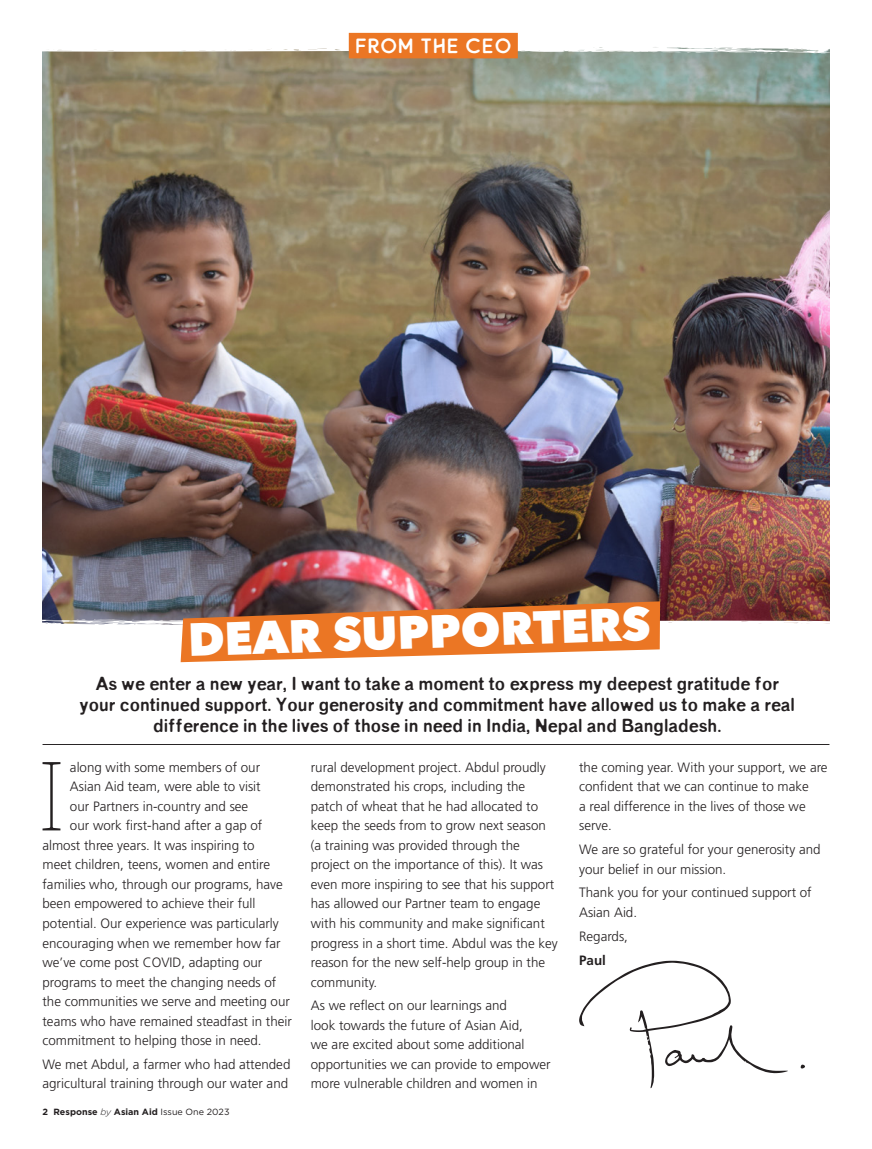
<style>
.page{position:relative;width:872px;height:1149px;background:#fff}
.page>*{position:absolute;margin:0;border:0;box-sizing:border-box;transform-origin:0 0}
.t1{font:94.35px "Adelle Ut";color:#231f20}
.t2{font:800 46.35px "Avenir Next";color:#fff}
.t3{font:20.55px "Buckwheat TC Sans";color:#fff}
.t4{font:18px/21px "Enrique Bold Round";color:#231f20;text-align:center}
.t5{font:300 13.5px/19.5px "Frutiger LT Std";color:#231f20}
.t6{font:700 13.5px "Frutiger LT Std";color:#231f20}
.t7{font:700 9px "Gotham";color:#231f20}
.s1{font-weight:300;font-style:italic}
.s2{font-weight:400}
</style>
<div class="page">
<img style="left:43px;top:53px;width:786px;height:548px">
<svg style="left:42px;top:32px;width:788px;height:21px"></svg>
<svg style="left:763px;top:49px;width:14px;height:5px"></svg>
<svg style="left:794px;top:51px;width:8px;height:3px"></svg>
<svg style="left:724px;top:49px;width:33px;height:5px"></svg>
<div style="left:349px;top:33px;width:169px;height:25px;background:#eb7624"></div>
<svg style="left:42px;top:601px;width:788px;height:62px"></svg>
<svg style="left:579px;top:960px;width:208px;height:127px"></svg>
<svg style="left:800px;top:1064px;width:5px;height:4px"></svg>
<hr style="left:43px;top:744px;width:786px;height:1px;background:#231f20">
<p class="t3" style="left:355px;top:33px;width:158px">FROM THE CEO</p>
<p class="t2" style="left:187px;top:611px;width:464px;rotate:-2deg">DEAR SUPPORTERS</p>
<p class="t4" style="left:80px;top:672px;width:717px">As we enter a new year, I want to take a moment to express my deepest gratitude for your continued support. Your generosity and commitment have allowed us to make a real difference in the lives of those in need in India, Nepal and Bangladesh.</p>
<p class="t1" style="left:33px;top:734px;width:38px">I</p>
<p class="t5" style="left:70px;top:757px;width:192px">along with some members of our</p>
<p class="t5" style="left:70px;top:777px;width:192px">Asian Aid team, were able to visit</p>
<p class="t5" style="left:70px;top:796px;width:180px">our Partners in-country and see</p>
<p class="t5" style="left:70px;top:816px;width:194px">our work first-hand after a gap of</p>
<p class="t5" style="left:43px;top:835px;width:214px">almost three years. It was inspiring to</p>
<p class="t5" style="left:43px;top:855px;width:229px">meet children, teens, women and entire</p>
<p class="t5" style="left:43px;top:874px;width:242px">families who, through our programs, have</p>
<p class="t5" style="left:43px;top:894px;width:214px">been empowered to achieve their full</p>
<p class="t5" style="left:43px;top:913px;width:238px">potential. Our experience was particularly</p>
<p class="t5" style="left:43px;top:933px;width:240px">encouraging when we remember how far</p>
<p class="t5" style="left:43px;top:952px;width:221px">we’ve come post COVID, adapting our</p>
<p class="t5" style="left:43px;top:972px;width:235px">programs to meet the changing needs of</p>
<p class="t5" style="left:43px;top:991px;width:249px">the communities we serve and meeting our</p>
<p class="t5" style="left:43px;top:1011px;width:251px">teams who have remained steadfast in their</p>
<p class="t5" style="left:43px;top:1030px;width:221px">commitment to helping those in need.</p>
<p class="t5" style="left:43px;top:1054px;width:249px">We met Abdul, a farmer who had attended agricultural training through our water and</p>
<p class="t7" style="left:43px;top:1105px;width:188px">2 Response <span class="s1">by</span> Asian Aid <span class="s2">Issue One 2023</span></p>
<p class="t5" style="left:311px;top:757px;width:248px">rural development project. Abdul proudly demonstrated his crops, including the patch of wheat that he had allocated to keep the seeds from to grow next season (a training was provided through the project on the importance of this). It was even more inspiring to see that his support has allowed our Partner team to engage with his community and make significant progress in a short time. Abdul was the key reason for the new self-help group in the community.</p>
<p class="t5" style="left:311px;top:995px;width:241px">As we reflect on our learnings and<br>look towards the future of Asian Aid,<br>we are excited about some additional opportunities we can provide to empower more vulnerable children and women in</p>
<p class="t5" style="left:579px;top:757px;width:250px">the coming year. With your support, we are confident that we can continue to make<br>a real difference in the lives of those we serve.</p>
<p class="t5" style="left:579px;top:839px;width:243px">We are so grateful for your generosity and your belief in our mission.</p>
<p class="t5" style="left:579px;top:883px;width:234px">Thank you for your continued support of<br>Asian Aid.</p>
<p class="t5" style="left:579px;top:926px;width:50px">Regards,</p>
<p class="t6" style="left:579px;top:951px;width:28px">Paul</p>
</div>
